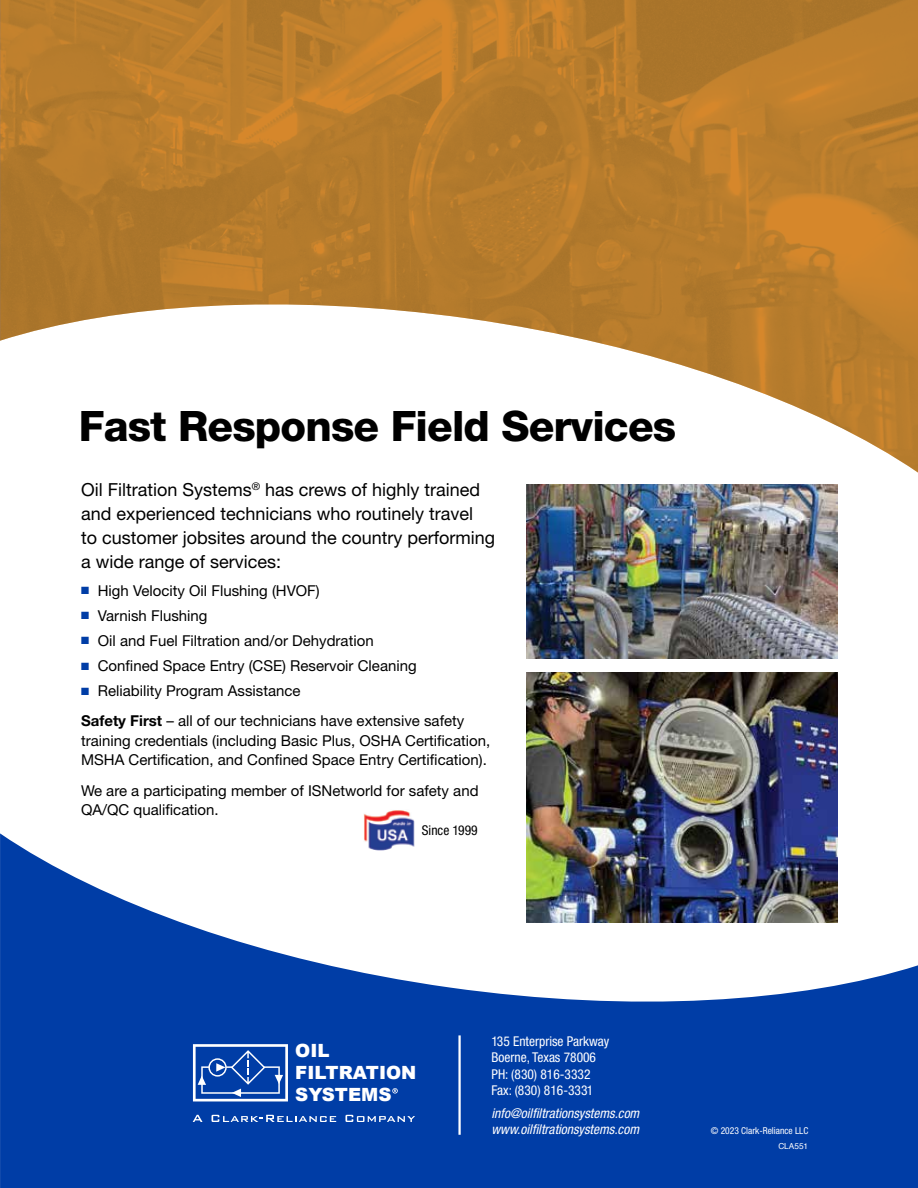
<style>
.page{position:relative;width:918px;height:1188px;background:#fff}
.page>*{position:absolute;margin:0;border:0;box-sizing:border-box;transform-origin:0 0}
.t1{font:800 42px "Helvetica Neue LT Std";letter-spacing:-.02em;color:#000}
.t2{font:900 18.15px/21.9px "Arial";color:#fff}
.t3{font:18px/24px "Helvetica Neue LT Std";color:#000}
.t4{font:15px/19.5px "Helvetica Neue LT Std";color:#000}
.t5{font:condensed 13.5px/16.5px "Helvetica Neue LT Std";color:#fff}
.t6{font:italic condensed 13.5px/16.5px "Helvetica Neue LT Std";color:#fff}
.t7{font:condensed 13.5px "Helvetica Neue LT Std";color:#000}
.t8{font:condensed 9.45px "Helvetica Neue";color:#fff}
.t9{font:8.25px "Helvetica";color:#fff}
.s1{color:#003da6}
.s2{font-weight:700}
</style>
<div class="page">
<img style="left:527px;top:484px;width:310px;height:175px">
<img style="left:363px;top:810px;width:52px;height:23px">
<svg style="left:0;top:833px;width:905px;height:355px;fill:#003da6"></svg>
<hr style="left:458px;top:1035px;width:3px;height:100px;background:#fff">
<svg style="left:193px;top:1044px;width:95px;height:57px;background:#3f6cbb"></svg>
<svg style="left:193px;top:1115px;width:10px;height:7px"></svg>
<svg style="left:212px;top:1115px;width:124px;height:7px"></svg>
<svg style="left:345px;top:1115px;width:70px;height:7px"></svg>
<svg style="left:392px;top:1088px;width:6px;height:6px"></svg>
<img style="left:527px;top:673px;width:310px;height:249px">
<img style="left:1px;top:0;width:904px;height:464px">
<svg style="left:0;top:0;width:1px;height:341px"></svg>
<svg style="left:905px;top:0;width:13px;height:473px;background:#bd7f2e"></svg>
<div style="left:905px;top:965px;width:13px;height:223px;background:#003da6"></div>
<h1 class="t1" style="left:79px;top:401px;width:599px">Fast Response Field Services</h1>
<p class="t3" style="left:81px;top:477px;width:416px">Oil Filtration Systems<sup>®</sup> has crews of highly trained and experienced technicians who routinely travel<br>to customer jobsites around the country performing a wide range of services:</p>
<p class="t4" style="left:81px;top:581px;width:240px"><span class="s1">■</span> High Velocity Oil Flushing (HVOF)</p>
<p class="t4" style="left:81px;top:606px;width:128px"><span class="s1">■</span> Varnish Flushing</p>
<p class="t4" style="left:81px;top:631px;width:294px"><span class="s1">■</span> Oil and Fuel Filtration and/or Dehydration</p>
<p class="t4" style="left:81px;top:656px;width:337px"><span class="s1">■</span> Confined Space Entry (CSE) Reservoir Cleaning</p>
<p class="t4" style="left:81px;top:675px;width:385px;line-height:30.3px"><span class="s1">■</span> Reliability Program Assistance<br><span class="s2">Safety First</span> – all of our technicians have extensive safety</p>
<p class="t4" style="left:81px;top:731px;width:411px">training credentials (including Basic Plus, OSHA Certification,<br>MSHA Certification, and Confined Space Entry Certification).</p>
<p class="t4" style="left:81px;top:780px;width:399px">We are a participating member of ISNetworld for safety and<br>QA/QC qualification.</p>
<p class="t7" style="left:422px;top:823px;width:57px">Since 1999</p>
<p class="t2" style="left:295px;top:1039px;width:123px">OIL<br>FILTRATION<br>SYSTEMS</p>
<p class="t5" style="left:492px;top:1032px;width:119px">135 Enterprise Parkway<br>Boerne, Texas 78006<br>PH: (830) 816-3332<br>Fax: (830) 816-3331</p>
<p class="t6" style="left:492px;top:1105px;width:149px">info@oilfiltrationsystems.com www.oilfiltrationsystems.com</p>
<p class="t8" style="left:711px;top:1126px;width:99px">© 2023 Clark-Reliance LLC</p>
<p class="t9" style="left:778px;top:1140px;width:31px">CLA551</p>
</div>
